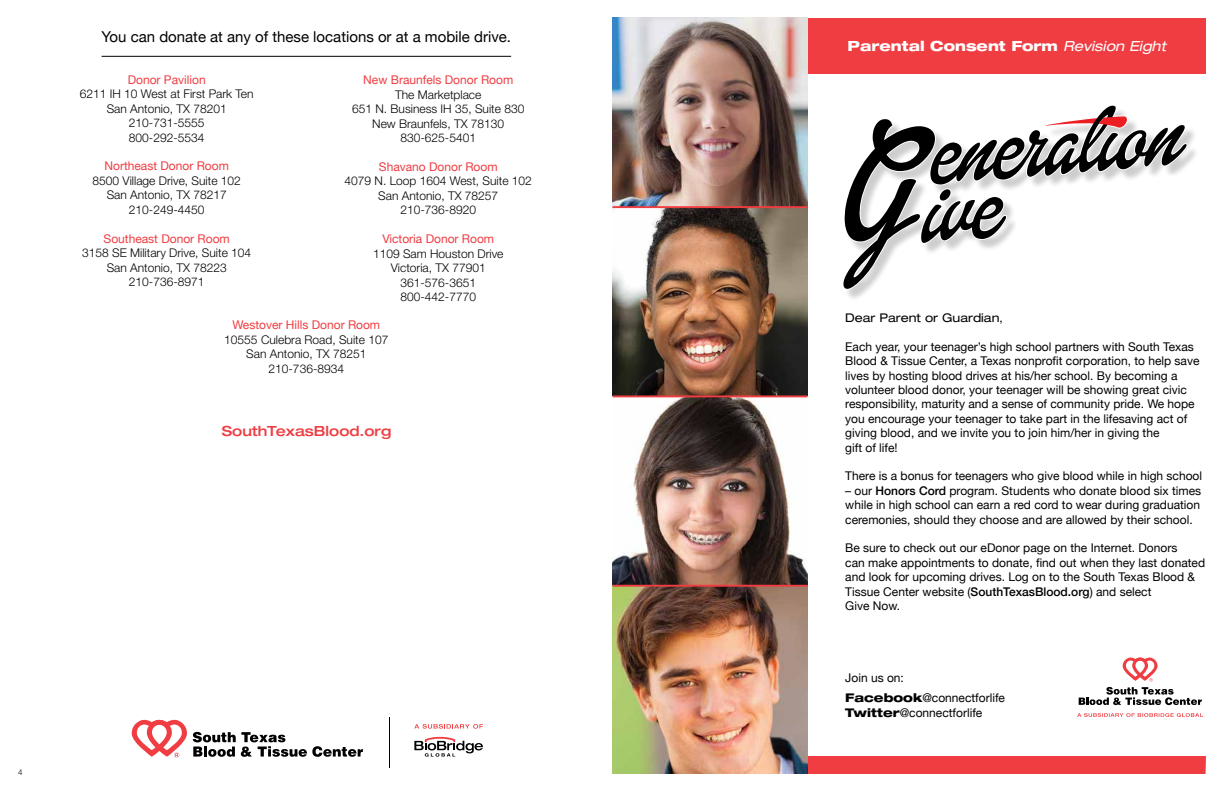
<style>
.page{position:relative;width:1224px;height:792px;background:#fff}
.page>*{position:absolute;margin:0;border:0;box-sizing:border-box;transform-origin:0 0}
.t1{font:15px "Helvetica Neue";color:#000}
.t2{font:800 expanded 14px "Helvetica Neue LT Std";color:#fff}
.t3{font:500 expanded 14px "Helvetica Neue LT Std";color:#ef3d42}
.t4{font:12px/14.4px "Helvetica Neue";color:#000}
.t5{font:300 12px/14.4px "Helvetica Neue LT Std";color:#000;text-align:center}
.t6{font:12px "Helvetica Neue";color:#ef3d42}
.t7{font:expanded 12px "Helvetica Neue LT Std";color:#000}
.t8{font:300 8px "Helvetica Neue LT Std";color:#000}
.s1{font-weight:400;font-style:italic}
.s2{font-family:"Helvetica Neue";font-stretch:normal}
.s3{font-weight:500}
.s4{font-family:"Helvetica Neue LT Std";font-weight:800;font-stretch:expanded}
</style>
<div class="page">
<div style="left:808px;top:18px;width:398px;height:56px;background:#ef3d42"></div>
<div style="left:808px;top:756px;width:398px;height:18px;background:#ef3d42"></div>
<img style="left:612px;top:18px;width:196px;height:756px">
<hr style="left:612px;top:206px;width:196px;height:2px;background:#ef3d42">
<hr style="left:612px;top:395px;width:196px;height:2px;background:#ef3d42">
<hr style="left:612px;top:585px;width:196px;height:2px;background:#ef3d42">
<hr style="left:102px;top:56px;width:409px;height:1px;background:#000">
<svg style="left:193px;top:732px;width:170px;height:25px"></svg>
<svg style="left:132px;top:719px;width:55px;height:39px"></svg>
<svg style="left:414px;top:724px;width:69px;height:5px"></svg>
<svg style="left:414px;top:737px;width:69px;height:20px"></svg>
<hr style="left:389px;top:718px;width:1px;height:50px;background:#000">
<svg style="left:1077px;top:713px;width:126px;height:4px"></svg>
<svg style="left:1079px;top:657px;width:123px;height:48px"></svg>
<svg style="left:843px;top:105px;width:346px;height:188px"></svg>
<p class="t1" style="left:102px;top:26px;width:411px">You can donate at any of these locations or at a mobile drive.</p>
<p class="t6" style="left:363px;top:71px;width:151px">New Braunfels Donor Room</p>
<p class="t5" style="left:352px;top:87px;width:174px">The Marketplace<br>651 N. Business IH 35, Suite 830<br>New Braunfels, TX 78130<br>830-625-5401</p>
<p class="t6" style="left:379px;top:158px;width:120px">Shavano Donor Room</p>
<p class="t5" style="left:345px;top:173px;width:189px">4079 N. Loop 1604 West, Suite 102<br>San Antonio, TX 78257<br>210-736-8920</p>
<p class="t6" style="left:382px;top:230px;width:113px">Victoria Donor Room</p>
<p class="t5" style="left:373px;top:246px;width:132px">1109 Sam Houston Drive<br>Victoria, TX 77901<br>361-576-3651<br>800-442-7770</p>
<p class="t6" style="left:232px;top:316px;width:149px">Westover Hills Donor Room</p>
<p class="t5" style="left:224px;top:332px;width:166px">10555 Culebra Road, Suite 107<br>San Antonio, TX 78251<br>210-736-8934</p>
<p class="t6" style="left:128px;top:71px;width:79px">Donor Pavilion</p>
<p class="t5" style="left:80px;top:87px;width:175px">6211 IH 10 West at First Park Ten<br>San Antonio, TX 78201<br>210-731-5555<br>800-292-5534</p>
<p class="t6" style="left:105px;top:157px;width:126px">Northeast Donor Room</p>
<p class="t5" style="left:93px;top:173px;width:150px">8500 Village Drive, Suite 102<br>San Antonio, TX 78217<br>210-249-4450</p>
<p class="t6" style="left:104px;top:230px;width:128px">Southeast Donor Room</p>
<p class="t5" style="left:82px;top:246px;width:171px">3158 SE Military Drive, Suite 104<br>San Antonio, TX 78223<br>210-736-8971</p>
<p class="t3" style="left:222px;top:422px;width:171px">SouthTexasBlood.org</p>
<p class="t8" style="left:18px;top:767px;width:6px">4</p>
<p class="t2" style="left:848px;top:37px;width:320px">Parental Consent Form <span class="s1">Revision Eight</span></p>
<p class="t7" style="left:845px;top:310px;width:159px">Dear Parent or Guardian<span class="s2">,</span></p>
<p class="t4" style="left:845px;top:340px;width:356px">Each year, your teenager’s high school partners with South Texas Blood &amp; Tissue Center, a Texas nonprofit corporation, to help save lives by hosting blood drives at his/her school. By becoming a volunteer blood donor, your teenager will be showing great civic responsibility, maturity and a sense of community pride. We hope you encourage your teenager to take part in the lifesaving act of giving blood, and we invite you to join him/her in giving the<br>gift of life!</p>
<p class="t4" style="left:845px;top:470px;width:358px">There is a bonus for teenagers who give blood while in high school</p>
<p class="t4" style="left:845px;top:484px;width:357px;text-align:justify">– our <span class="s3">Honors Cord</span> program. Students who donate blood six times while in high school can earn a red cord to wear during graduation ceremonies, should they choose and are allowed by their school.</p>
<p class="t4" style="left:845px;top:542px;width:361px">Be sure to check out our eDonor page on the Internet. Donors<br>can make appointments to donate, find out when they last donated and look for upcoming drives. Log on to the South Texas Blood &amp; Tissue Center website (<span class="s3">SouthTexasBlood.org</span>) and select<br>Give Now.</p>
<p class="t4" style="left:845px;top:668px;width:161px;line-height:20.4px">Join us on:<br><span class="s4">Facebook</span>@connectforlife</p>
<p class="t4" style="left:845px;top:706px;width:139px"><span class="s4">Twitter</span>@connectforlife</p>
</div>
